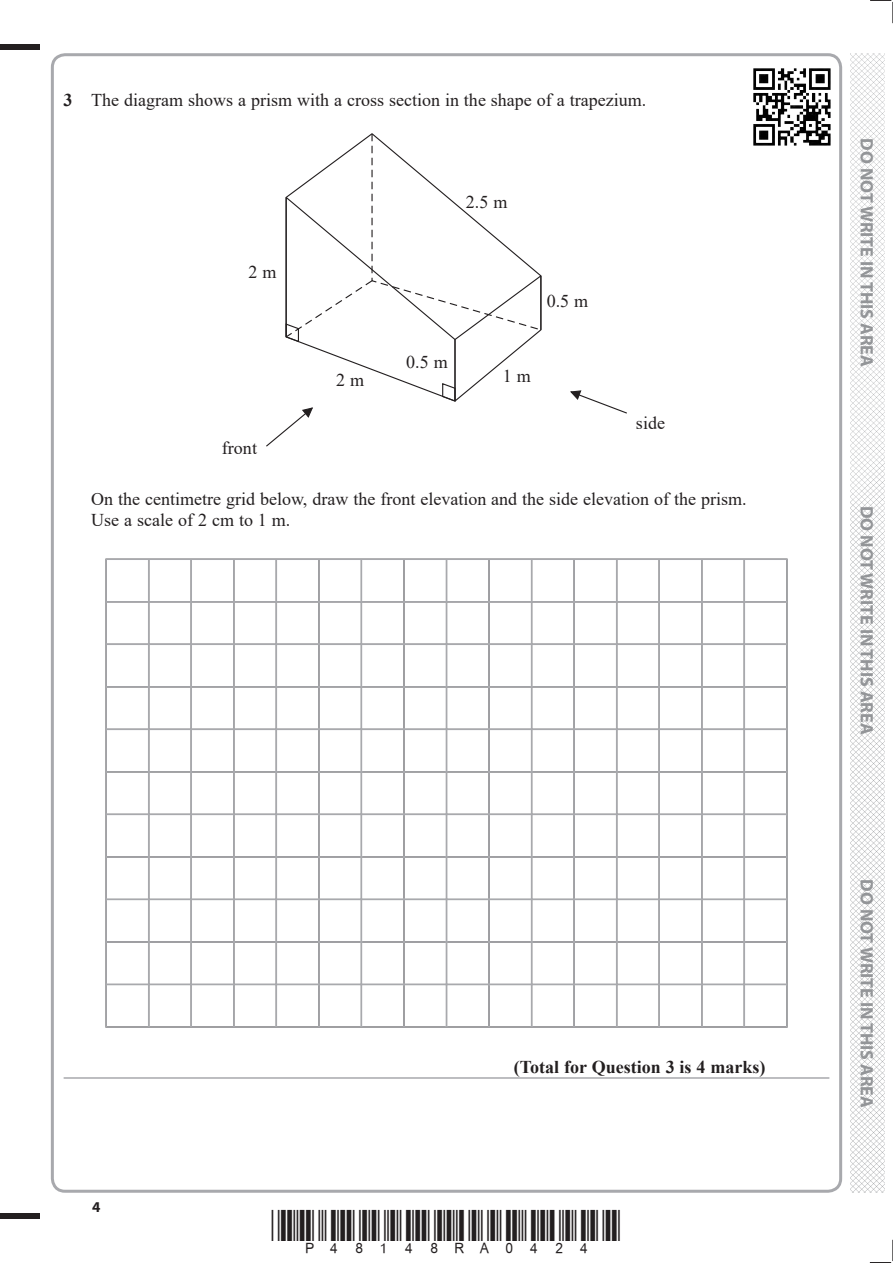
<style>
.page{position:relative;width:893px;height:1263px;background:#fff}
.page>*{position:absolute;margin:0;border:0;box-sizing:border-box;transform-origin:0 0}
.t1{font:18px/21px "Times New Roman";color:#231f20}
.t2{font:700 18px "Myriad Pro";color:#939598}
.t3{font:700 18px "Times New Roman";color:#231f20}
.t4{font:700 15px "Myriad Pro";color:#231f20}
.s1{font-weight:700}
</style>
<div class="page">
<div style="left:0;top:44px;width:40px;height:5px;background:#231f20"></div>
<div style="left:0;top:1214px;width:40px;height:5px;background:#231f20"></div>
<svg style="left:870px;top:0;width:23px;height:23px"></svg>
<svg style="left:869px;top:1240px;width:24px;height:23px"></svg>
<img style="left:850px;top:53px;width:34px;height:1140px">
<hr style="left:64px;top:1077px;width:765px;height:2px;background:#a8a9ad">
<svg style="left:266px;top:133px;width:276px;height:314px"></svg>
<svg style="left:570px;top:390px;width:57px;height:24px"></svg>
<svg style="left:105px;top:559px;width:682px;height:469px"></svg>
<img style="left:753px;top:68px;width:78px;height:78px">
<p class="t1" style="left:64px;top:90px;width:584px"><span class="s1">3</span> The diagram shows a prism with a cross section in the shape of a trapezium.</p>
<p class="t1" style="left:248px;top:261px;width:29px">2 m</p>
<p class="t1" style="left:466px;top:192px;width:43px">2.5 m</p>
<p class="t1" style="left:547px;top:290px;width:43px">0.5 m</p>
<p class="t1" style="left:406px;top:352px;width:43px">0.5 m</p>
<p class="t1" style="left:336px;top:370px;width:29px">2 m</p>
<p class="t1" style="left:503px;top:365px;width:29px">1 m</p>
<p class="t1" style="left:636px;top:413px;width:30px">side</p>
<p class="t1" style="left:222px;top:438px;width:36px">front</p>
<p class="t1" style="left:91px;top:489px;width:656px">On the centimetre grid below, draw the front elevation and the side elevation of the prism.<br>Use a scale of 2 cm to 1 m.</p>
<p class="t4" style="left:92px;top:1201px;width:10px">4</p>
<p class="t3" style="left:513px;top:1057px;width:253px">(Total for Question 3 is 4 marks)</p>
<p class="t2" style="left:873px;top:138px;width:230px;rotate:90deg">DO NOT WRITE IN THIS AREA</p>
<p class="t2" style="left:873px;top:506px;width:230px;rotate:90deg">DO NOT WRITE IN THIS AREA</p>
<p class="t2" style="left:873px;top:879px;width:230px;rotate:90deg">DO NOT WRITE IN THIS AREA</p>
</div>
